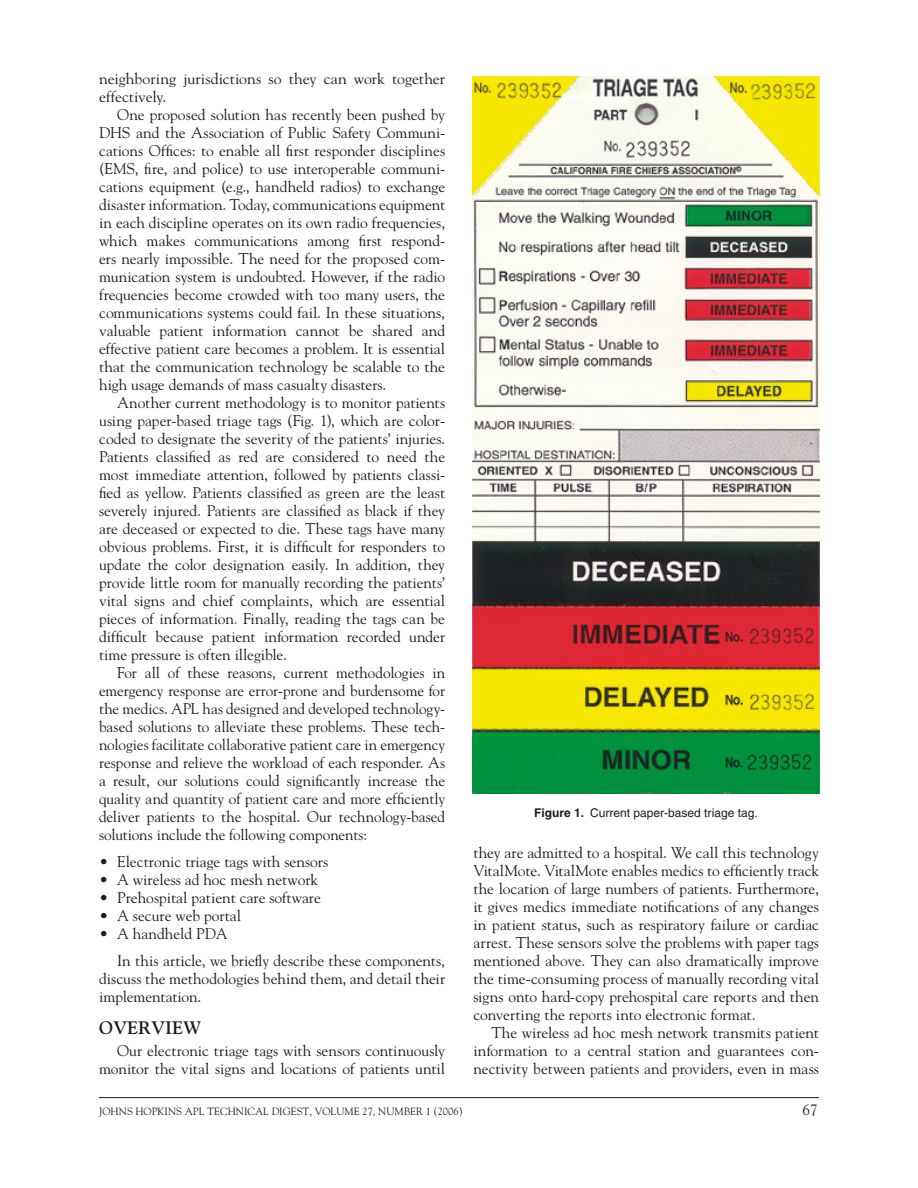
<style>
.page{position:relative;width:918px;height:1188px;background:#fff}
.page>*{position:absolute;margin:0;border:0;box-sizing:border-box;transform-origin:0 0}
.t1{font:700 18px "Hopkins Goudy";color:#1c1c1a}
.t2{font:15.45px/18px "Hopkins Goudy";color:#1c1c1a;text-align:justify}
.t3{font:15px "Hopkins Goudy";color:#1c1c1a}
.t4{font:12px "Helvetica";color:#1c1c1a}
.t5{font:10.5px "Hopkins Goudy";color:#1c1c1a}
.s1{color:#f00}
.s2{font-weight:700}
</style>
<div class="page">
<hr style="left:99px;top:1097px;width:720px;height:1px;background:#1c1c1a">
<img style="left:473px;top:77px;width:346px;height:716px">
<p class="t2" style="left:99px;top:70px;width:348px">neighboring jurisdictions so they can work together effectively.</p>
<p class="t2" style="left:117px;top:106px;width:330px">One proposed solution has recently been pushed by</p>
<p class="t2" style="left:99px;top:124px;width:19px">DHS</p>
<p class="t2" style="left:99px;top:124px;width:348px;text-indent:37px">and the Association of Public S afety Communi&shy;cations Offices: to enable all first responder disciplines (EMS</p>
<p class="t2" style="left:99px;top:160px;width:348px;text-indent:36px">, fire, and police) to use interoperable communi&shy;cations equipment (e.g., handheld radios) to exchange disaster information. Today, communications equipment in each discipline operates on its own radio frequencies, which makes communications among first respond&shy;ers nearly impossible. The need for the proposed com&shy;munication system is undoubted. However, if the radio frequencies become crowded with too many users, the communications systems could fail. In these situations, valuable patient information cannot be shared and effective patient care becomes a problem. It is essential that the communication technology be scalable to the high usage demands of mass casualty disasters.</p>
<p class="t2" style="left:99px;top:394px;width:348px;text-indent:18px">Another current methodology is to monitor patients using paper-based triage tags (Fig. 1), which are color&shy;coded to designate the severity of the patients’ injuries.<br>Patients classified as red are considered to need the most immediate attention, followed by patients classi&shy;fied as yellow. Patients classified as green are the least severely injured. Patients are classified as black if they are deceased or expected to die. These tags have many obvious problems. First, it is difficult for responders to update the color designation easily. In addition, they provide little room for manually recording the patients’ vital signs and chief complaints, which are essential pieces of information<span class="s1">.</span> Finally, reading the tags can be difficult because patient information recorded under time pressure is often illegible.</p>
<p class="t2" style="left:99px;top:664px;width:348px;text-indent:18px">For all of these reasons, current methodologies in emergency response are error-prone and burdensome for the medics. APL has designed and developed technology&shy;based solutions to alleviate these problems. These tech&shy;nologies facilitate collaborative patient care in emergency response and relieve the workload of each responder. As a result, our solutions could significantly increase the quality and quantity of patient care and more efficiently deliver patients to the hospital. Our technology-based solutions include the following components:</p>
<p class="t2" style="left:99px;top:853px;width:231px">• Electronic triage tags with sensors</p>
<p class="t2" style="left:99px;top:871px;width:221px">• A wireless ad hoc mesh network</p>
<p class="t2" style="left:99px;top:889px;width:223px">• Prehospital patient care software</p>
<p class="t2" style="left:99px;top:907px;width:143px">• A secure web portal</p>
<p class="t2" style="left:117px;top:920px;width:330px;line-height:27px;text-indent:-18px">• A handheld PDA<br>In this article, we briefly describe these components,</p>
<p class="t2" style="left:99px;top:970px;width:348px">discuss the methodologies behind them, and detail their implementation.</p>
<p class="t1" style="left:99px;top:1017px;width:104px">OVERVIEW</p>
<p class="t2" style="left:99px;top:1042px;width:348px;text-align:right">Our electronic triage tags with sensors continuously monitor the vital signs and locations of patients until</p>
<p class="t4" style="left:534px;top:806px;width:225px"><span class="s2">Figure 1.</span> Current paper-based triage tag.</p>
<p class="t2" style="left:473px;top:844px;width:347px">they are admitted to a hospital. We call this technology VitalMote. VitalMote enables medics to efficiently track the location of large numbers of patients. Furthermore, it gives medics immediate notifications of any changes in patient status, such as respiratory failure or cardiac arrest. These sensors solve the problems with paper tags mentioned above. They can also dramatically improve the time-consuming process of manually recording vital signs onto hard-copy prehospital care reports and then converting the reports into electronic format.</p>
<p class="t2" style="left:473px;top:1024px;width:347px;text-indent:18px">The wireless ad hoc mesh network transmits patient information to a central station and guarantees con&shy;nectivity between patients and providers, even in mass</p>
<p class="t5" style="left:99px;top:1105px;width:365px">Johns Hopkins APL Technical Digest, Volume 27, Number 1 (2006)</p>
<p class="t3" style="left:802px;top:1101px;width:16px">67</p>
</div>
